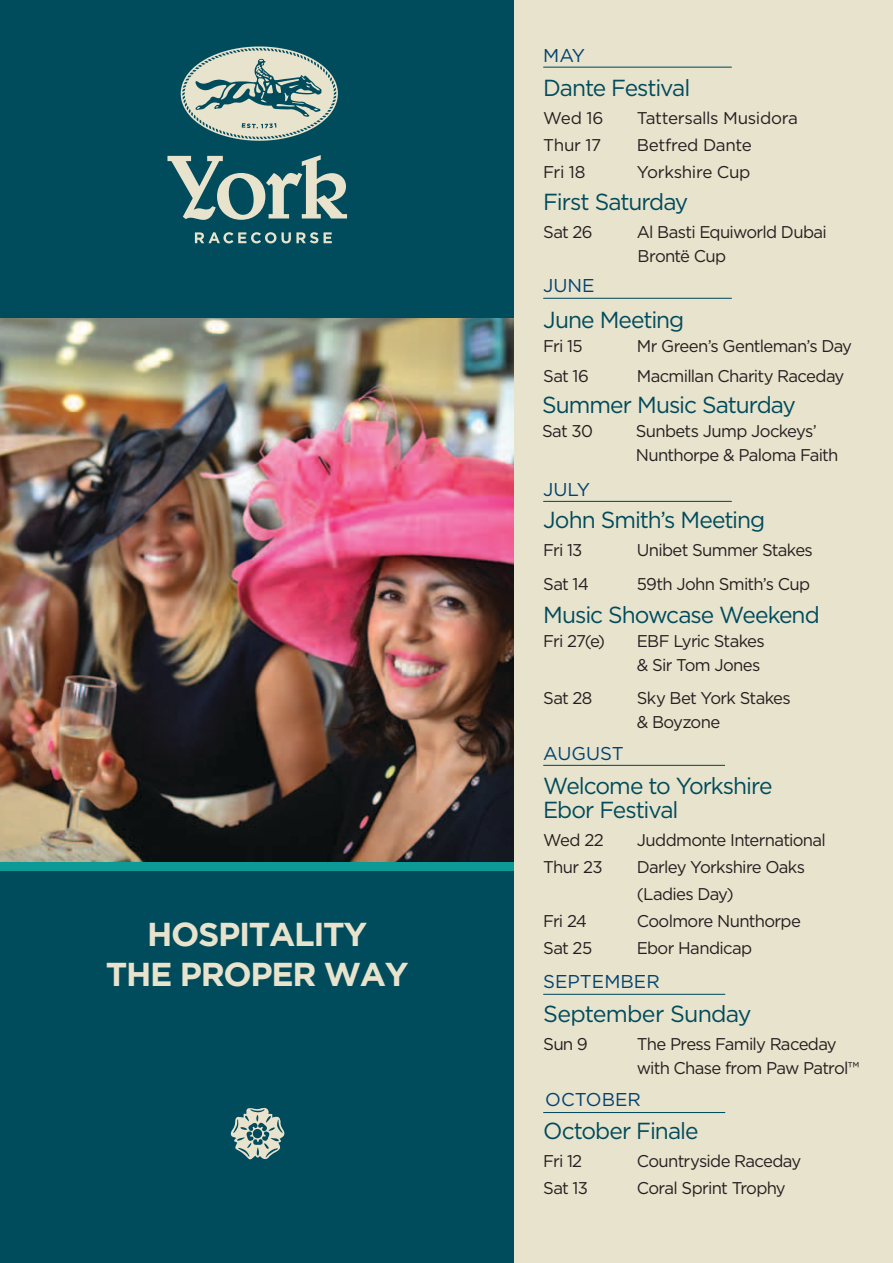
<style>
.page{position:relative;width:893px;height:1263px;background:#fff}
.page>*{position:absolute;margin:0;border:0;box-sizing:border-box;transform-origin:0 0}
.t1{font:700 33px/39.6px "Gotham";letter-spacing:-.04em;color:#e8e3cd;text-align:center}
.t2{font:23.25px/24px "Gotham";letter-spacing:-.045em;color:#004b5c}
.t3{font:18.6px "Gotham";color:#004271}
.t4{font:16.95px/24px "Gotham";letter-spacing:-.04em;color:#231f20}
.t5{font:16.95px "Gotham";letter-spacing:-.02em;color:#231f20}
</style>
<div class="page">
<div style="left:0;top:0;width:514px;height:1263px;background:#004b5c"></div>
<svg style="left:231px;top:1108px;width:53px;height:51px"></svg>
<img style="left:0;top:319px;width:514px;height:543px">
<div style="left:0;top:862px;width:514px;height:9px;background:#0d9996"></div>
<div style="left:514px;top:0;width:379px;height:1263px;background:#e8e3cd"></div>
<hr style="left:543px;top:67px;width:189px;height:1px;background:#004b5c">
<hr style="left:543px;top:501px;width:189px;height:1px;background:#004b5c">
<hr style="left:543px;top:994px;width:182px;height:1px;background:#004b5c">
<hr style="left:543px;top:1112px;width:182px;height:1px;background:#004b5c">
<hr style="left:543px;top:765px;width:182px;height:1px;background:#004b5c">
<hr style="left:543px;top:298px;width:189px;height:1px;background:#004b5c">
<svg style="left:167px;top:46px;width:180px;height:197px"></svg>
<h1 class="t1" style="left:106px;top:914px;width:304px">HOSPITALITY<br>THE PROPER WAY</h1>
<p class="t3" style="left:543px;top:43px;width:44px">MAY</p>
<h2 class="t2" style="left:543px;top:75px;width:149px">Dante Festival</h2>
<p class="t4" style="left:543px;top:106px;width:62px">Wed 16</p>
<p class="t5" style="left:637px;top:107px;width:163px">Tattersalls Musidora</p>
<p class="t4" style="left:543px;top:133px;width:59px">Thur 17</p>
<p class="t5" style="left:637px;top:134px;width:116px">Betfred Dante</p>
<p class="t4" style="left:543px;top:160px;width:44px">Fri 18</p>
<p class="t5" style="left:637px;top:161px;width:115px">Yorkshire Cup</p>
<h2 class="t2" style="left:543px;top:189px;width:147px">First Saturday</h2>
<p class="t4" style="left:543px;top:220px;width:51px">Sat 26</p>
<p class="t4" style="left:637px;top:220px;width:192px">Al Basti Equiworld Dubai<br>Brontë Cup</p>
<p class="t3" style="left:543px;top:274px;width:53px">JUNE</p>
<h2 class="t2" style="left:543px;top:307px;width:143px">June Meeting</h2>
<p class="t4" style="left:543px;top:334px;width:41px">Fri 15</p>
<p class="t4" style="left:637px;top:334px;width:217px">Mr Green’s Gentleman’s Day</p>
<p class="t4" style="left:543px;top:364px;width:47px">Sat 16</p>
<p class="t4" style="left:637px;top:364px;width:209px">Macmillan Charity Raceday</p>
<h2 class="t2" style="left:542px;top:393px;width:255px">Summer Music Saturday</h2>
<p class="t4" style="left:542px;top:419px;width:52px">Sat 30</p>
<p class="t4" style="left:636px;top:419px;width:204px">Sunbets Jump Jockeys’<br>Nunthorpe &amp; Paloma Faith</p>
<p class="t3" style="left:543px;top:477px;width:48px">JULY</p>
<h2 class="t2" style="left:543px;top:507px;width:223px">John Smith’s Meeting</h2>
<p class="t4" style="left:543px;top:538px;width:41px">Fri 13</p>
<p class="t4" style="left:637px;top:538px;width:178px">Unibet Summer Stakes</p>
<p class="t4" style="left:543px;top:572px;width:47px">Sat 14</p>
<p class="t4" style="left:637px;top:572px;width:175px">59th John Smith’s Cup</p>
<h2 class="t2" style="left:543px;top:602px;width:278px">Music Showcase Weekend</h2>
<p class="t4" style="left:543px;top:628px;width:63px">Fri 27(e)</p>
<p class="t4" style="left:637px;top:628px;width:129px">Ebf Lyric Stakes &amp; Sir Tom Jones</p>
<p class="t4" style="left:543px;top:685px;width:51px">Sat 28</p>
<p class="t4" style="left:637px;top:685px;width:155px">Sky Bet York Stakes &amp; Boyzone</p>
<p class="t3" style="left:543px;top:741px;width:82px">AUGUST</p>
<h2 class="t2" style="left:543px;top:773px;width:231px">Welcome to Yorkshire<br>Ebor Festival</h2>
<p class="t4" style="left:543px;top:828px;width:62px">Wed 22</p>
<p class="t4" style="left:637px;top:828px;width:191px">Juddmonte International</p>
<p class="t4" style="left:543px;top:855px;width:61px">Thur 23</p>
<p class="t4" style="left:637px;top:853px;width:170px;line-height:27px">Darley Yorkshire Oaks (Ladies Day)</p>
<p class="t4" style="left:543px;top:909px;width:45px">Fri 24</p>
<p class="t4" style="left:637px;top:909px;width:166px">Coolmore Nunthorpe</p>
<p class="t4" style="left:543px;top:936px;width:51px">Sat 25</p>
<p class="t4" style="left:637px;top:936px;width:117px">Ebor Handicap</p>
<p class="t3" style="left:543px;top:970px;width:118px">SEPTEMBER</p>
<h2 class="t2" style="left:543px;top:1001px;width:210px">September Sunday</h2>
<p class="t4" style="left:543px;top:1032px;width:46px">Sun 9</p>
<p class="t4" style="left:637px;top:1032px;width:224px">The Press Family Raceday with Chase from Paw Patrol™</p>
<p class="t3" style="left:545px;top:1088px;width:97px">OCTOBER</p>
<h2 class="t2" style="left:543px;top:1118px;width:157px">October Finale</h2>
<p class="t4" style="left:543px;top:1149px;width:41px">Fri 12</p>
<p class="t4" style="left:637px;top:1149px;width:166px">Countryside Raceday</p>
<p class="t4" style="left:543px;top:1176px;width:46px">Sat 13</p>
<p class="t4" style="left:637px;top:1176px;width:150px">Coral Sprint Trophy</p>
</div>
